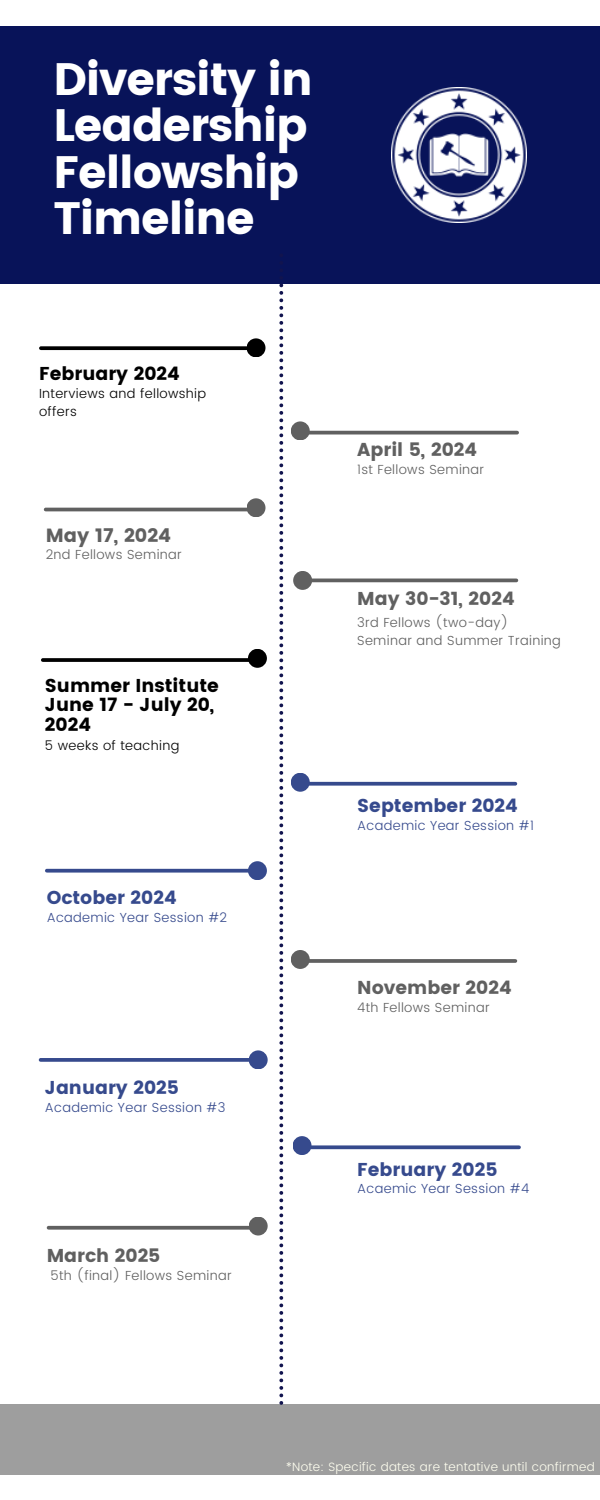
<style>
.page{position:relative;width:600px;height:1500px;background:#fff}
.page>*{position:absolute;margin:0;border:0;box-sizing:border-box;transform-origin:0 0}
.t1{font:45.4px/46.5px "Poppins";letter-spacing:-.025em;color:#fff}
.t2{font:19.1px "Poppins";color:#606060}
.t3{font:18.6px "Poppins";color:#364a8d}
.t4{font:18.6px "Poppins";color:#606060}
.t5{font:18.6px/19.8px "Poppins";color:#000}
.t6{font:300 13.1px "Poppins";letter-spacing:.025em;color:#606060}
.t7{font:300 13.1px "Poppins";letter-spacing:.025em;color:#364a8d}
.t8{font:300 13.1px/18px "Poppins";letter-spacing:.025em;color:#000}
.t9{font:300 12.1px "Poppins";letter-spacing:.025em;color:#fffff0}
</style>
<div class="page">
<div style="left:0;top:27px;width:600px;height:257px;background:#081359"></div>
<hr style="left:304px;top:431px;width:213px;height:3px;background:#606060">
<hr style="left:303px;top:579px;width:213px;height:3px;background:#606060">
<svg style="left:310px;top:782px;width:205px;height:4px"></svg>
<svg style="left:310px;top:959px;width:205px;height:4px"></svg>
<hr style="left:46px;top:508px;width:213px;height:3px;background:#606060">
<svg style="left:43px;top:658px;width:205px;height:4px"></svg>
<svg style="left:47px;top:869px;width:201px;height:4px"></svg>
<svg style="left:41px;top:346px;width:206px;height:4px"></svg>
<div style="left:247px;top:338px;width:18px;height:19px;background:#000;border-radius:50%"></div>
<div style="left:291px;top:421px;width:19px;height:19px;background:#606060;border-radius:50%"></div>
<div style="left:293px;top:571px;width:19px;height:19px;background:#606060;border-radius:50%"></div>
<div style="left:291px;top:773px;width:19px;height:19px;background:#364a8d;border-radius:50%"></div>
<div style="left:291px;top:950px;width:19px;height:19px;background:#606060;border-radius:50%"></div>
<div style="left:247px;top:498px;width:18px;height:19px;background:#606060;border-radius:50%"></div>
<div style="left:248px;top:649px;width:19px;height:19px;background:#000;border-radius:50%"></div>
<div style="left:248px;top:861px;width:19px;height:19px;background:#364a8d;border-radius:50%"></div>
<div style="left:249px;top:1050px;width:19px;height:19px;background:#364a8d;border-radius:50%"></div>
<div style="left:0;top:1405px;width:600px;height:70px;background:#9e9e9e"></div>
<img style="left:391px;top:88px;width:135px;height:135px">
<svg style="left:41px;top:1058px;width:208px;height:4px"></svg>
<svg style="left:312px;top:1145px;width:207px;height:4px"></svg>
<div style="left:293px;top:1136px;width:19px;height:19px;background:#364a8d;border-radius:50%"></div>
<svg style="left:279px;top:284px;width:4px;height:1121px"></svg>
<svg style="left:49px;top:1226px;width:200px;height:4px"></svg>
<div style="left:249px;top:1217px;width:19px;height:19px;background:#606060;border-radius:50%"></div>
<h2 class="t1" style="left:53px;top:56px;width:261px">Diversity in<br>Leadership<br>Fellowship<br>Timeline</h2>
<h2 class="t5" style="left:39px;top:364px;width:142px">February 2024</h2>
<p class="t8" style="left:39px;top:385px;width:169px">Interviews and fellowship offers</p>
<h2 class="t2" style="left:46px;top:525px;width:127px">May 17, 2024</h2>
<p class="t6" style="left:46px;top:547px;width:138px">2nd Fellows Seminar</p>
<p class="t5" style="left:45px;top:675px;width:175px">Summer Institute<br>June 17 - July 20,<br>2024</p>
<h2 class="t8" style="left:45px;top:736px;width:136px">5 weeks of teaching</h2>
<h2 class="t3" style="left:47px;top:887px;width:131px">October 2024</h2>
<h2 class="t7" style="left:47px;top:910px;width:182px">Academic Year Session #2</h2>
<h2 class="t3" style="left:45px;top:1077px;width:135px">January 2025</h2>
<p class="t7" style="left:45px;top:1100px;width:182px">Academic Year Session #3</p>
<p class="t4" style="left:47px;top:1245px;width:115px">March 2025</p>
<p class="t6" style="left:50px;top:1268px;width:183px">5th (final) Fellows Seminar</p>
<p class="t4" style="left:357px;top:439px;width:121px">April 5, 2024</p>
<p class="t6" style="left:357px;top:462px;width:129px">1st Fellows Seminar</p>
<p class="t4" style="left:357px;top:588px;width:159px">May 30-31, 2024</p>
<p class="t6" style="left:357px;top:615px;width:153px">3rd Fellows (two-day)</p>
<h2 class="t6" style="left:357px;top:633px;width:205px">Seminar and Summer Training</h2>
<h2 class="t3" style="left:357px;top:795px;width:162px">September 2024</h2>
<h2 class="t7" style="left:357px;top:818px;width:178px">Academic Year Session #1</h2>
<p class="t4" style="left:357px;top:976px;width:156px">November 2024</p>
<p class="t6" style="left:357px;top:999px;width:134px">4th Fellows Seminar</p>
<h2 class="t3" style="left:357px;top:1158px;width:142px">February 2025</h2>
<p class="t7" style="left:357px;top:1181px;width:174px">Acaemic Year Session #4</p>
<p class="t9" style="left:286px;top:1460px;width:310px">*Note: Specific dates are tentative until confirmed</p>
</div>
